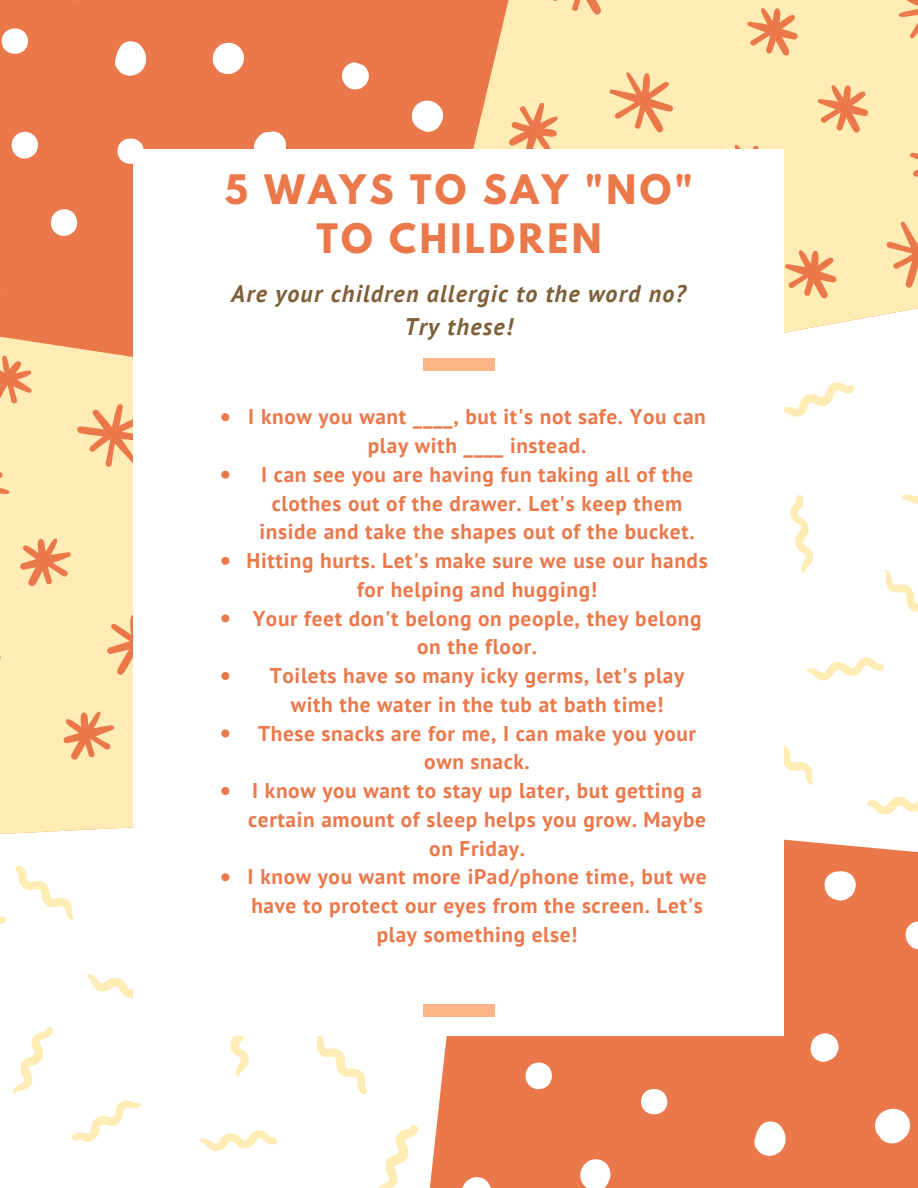
<style>
.page{position:relative;width:918px;height:1188px;background:#ea784a}
.page>*{position:absolute;margin:0;border:0;box-sizing:border-box;transform-origin:0 0}
.t1{font:700 36px/49.5px "League Spartan";letter-spacing:.09em;color:#ea784a;text-align:center}
.t2{font:italic 700 24px/32.7px "PT Sans";letter-spacing:.05em;color:#7d5f38;text-align:center}
.t3{font:700 21.3px/28.8px "PT Sans";letter-spacing:.03em;color:#ea784a;text-align:center}
</style>
<div class="page">
<div style="left:0;top:838px;width:447px;height:350px;background:#fff"></div>
<div style="left:784px;top:400px;width:134px;height:453px;background:#fff"></div>
<div style="left:0;top:336px;width:134px;height:502px;background:#ffecb4"></div>
<svg style="left:414px;top:0;width:504px;height:400px;background:#fce0af"></svg>
<svg style="left:462px;top:1177px;width:29px;height:11px"></svg>
<svg style="left:526px;top:1062px;width:26px;height:27px"></svg>
<svg style="left:641px;top:1089px;width:26px;height:26px"></svg>
<svg style="left:754px;top:1121px;width:32px;height:35px"></svg>
<svg style="left:810px;top:1033px;width:29px;height:29px"></svg>
<svg style="left:825px;top:871px;width:31px;height:29px"></svg>
<svg style="left:906px;top:921px;width:12px;height:29px"></svg>
<svg style="left:580px;top:1159px;width:31px;height:29px"></svg>
<svg style="left:875px;top:1108px;width:35px;height:35px"></svg>
<svg style="left:51px;top:209px;width:26px;height:27px"></svg>
<svg style="left:12px;top:132px;width:26px;height:27px"></svg>
<svg style="left:117px;top:138px;width:27px;height:30px"></svg>
<svg style="left:133px;top:310px;width:1px;height:31px"></svg>
<svg style="left:212px;top:43px;width:32px;height:31px"></svg>
<svg style="left:115px;top:41px;width:32px;height:35px"></svg>
<svg style="left:411px;top:101px;width:32px;height:31px"></svg>
<svg style="left:342px;top:62px;width:27px;height:28px"></svg>
<svg style="left:254px;top:132px;width:33px;height:18px"></svg>
<svg style="left:2px;top:28px;width:26px;height:26px"></svg>
<svg style="left:20px;top:538px;width:51px;height:48px"></svg>
<svg style="left:107px;top:614px;width:27px;height:61px"></svg>
<svg style="left:0;top:456px;width:10px;height:63px"></svg>
<svg style="left:63px;top:711px;width:51px;height:49px"></svg>
<svg style="left:0;top:355px;width:32px;height:49px"></svg>
<svg style="left:0;top:641px;width:1px;height:49px"></svg>
<svg style="left:77px;top:404px;width:57px;height:63px"></svg>
<svg style="left:886px;top:221px;width:32px;height:67px"></svg>
<svg style="left:817px;top:85px;width:51px;height:48px"></svg>
<svg style="left:718px;top:145px;width:64px;height:5px"></svg>
<svg style="left:899px;top:0;width:19px;height:42px"></svg>
<svg style="left:785px;top:250px;width:52px;height:49px"></svg>
<svg style="left:910px;top:139px;width:8px;height:48px"></svg>
<svg style="left:609px;top:72px;width:64px;height:61px"></svg>
<svg style="left:747px;top:8px;width:51px;height:48px"></svg>
<svg style="left:509px;top:103px;width:49px;height:47px"></svg>
<svg style="left:547px;top:0;width:64px;height:15px"></svg>
<svg style="left:71px;top:1100px;width:70px;height:42px;background:#fffaed"></svg>
<svg style="left:377px;top:1124px;width:42px;height:64px;background:#fff9ea"></svg>
<svg style="left:0;top:915px;width:7px;height:39px"></svg>
<svg style="left:12px;top:1027px;width:41px;height:67px;background:#fffaec"></svg>
<svg style="left:227px;top:1036px;width:22px;height:40px"></svg>
<svg style="left:316px;top:1036px;width:52px;height:59px;background:#fffaee"></svg>
<svg style="left:87px;top:974px;width:47px;height:30px"></svg>
<svg style="left:200px;top:1130px;width:77px;height:21px;background:#fff7e0"></svg>
<svg style="left:15px;top:865px;width:59px;height:55px;background:#fffaee"></svg>
<svg style="left:784px;top:727px;width:29px;height:58px;background:#fffaee"></svg>
<svg style="left:867px;top:794px;width:51px;height:21px"></svg>
<svg style="left:784px;top:382px;width:71px;height:35px;background:#fff9ea"></svg>
<svg style="left:790px;top:495px;width:23px;height:78px;background:#fff8e3"></svg>
<svg style="left:885px;top:570px;width:33px;height:59px;background:#fffbef"></svg>
<svg style="left:807px;top:657px;width:77px;height:23px;background:#fff7e3"></svg>
<svg style="left:902px;top:469px;width:16px;height:35px"></svg>
<div style="left:134px;top:150px;width:650px;height:886px;background:#fff"></div>
<div style="left:423px;top:358px;width:72px;height:13px;background:#ffb488"></div>
<div style="left:423px;top:1004px;width:72px;height:13px;background:#ffb488"></div>
<svg style="left:221px;top:413px;width:8px;height:8px"></svg>
<svg style="left:221px;top:470px;width:9px;height:9px"></svg>
<svg style="left:221px;top:557px;width:9px;height:65px"></svg>
<svg style="left:221px;top:672px;width:8px;height:8px"></svg>
<svg style="left:221px;top:729px;width:8px;height:8px"></svg>
<svg style="left:221px;top:787px;width:9px;height:8px"></svg>
<svg style="left:221px;top:873px;width:9px;height:9px"></svg>
<p class="t1" style="left:225px;top:169px;width:470px">5 WAYS TO SAY "NO"<br>TO CHILDREN</p>
<p class="t2" style="left:231px;top:277px;width:456px">Are your children allergic to the word no?<br>Try these!</p>
<p class="t3" style="left:248px;top:402px;width:459px">I know you want ____, but it's not safe. You can play with ____ instead.</p>
<p class="t3" style="left:259px;top:460px;width:437px">I can see you are having fun taking all of the clothes out of the drawer. Let's keep them inside and take the shapes out of the bucket.</p>
<p class="t3" style="left:247px;top:546px;width:463px">Hitting hurts. Let's make sure we use our hands for helping and hugging!</p>
<p class="t3" style="left:253px;top:603px;width:450px">Your feet don't belong on people, they belong on the floor.</p>
<p class="t3" style="left:270px;top:661px;width:416px">Toilets have so many icky germs, let's play with the water in the tub at bath time!</p>
<p class="t3" style="left:258px;top:718px;width:440px">These snacks are for me, I can make you your own snack.</p>
<p class="t3" style="left:248px;top:776px;width:460px">I know you want to stay up later, but getting a certain amount of sleep helps you grow. Maybe on Friday.</p>
<p class="t3" style="left:248px;top:862px;width:460px">I know you want more iPad/phone time, but we have to protect our eyes from the screen. Let's play something else!</p>
</div>
